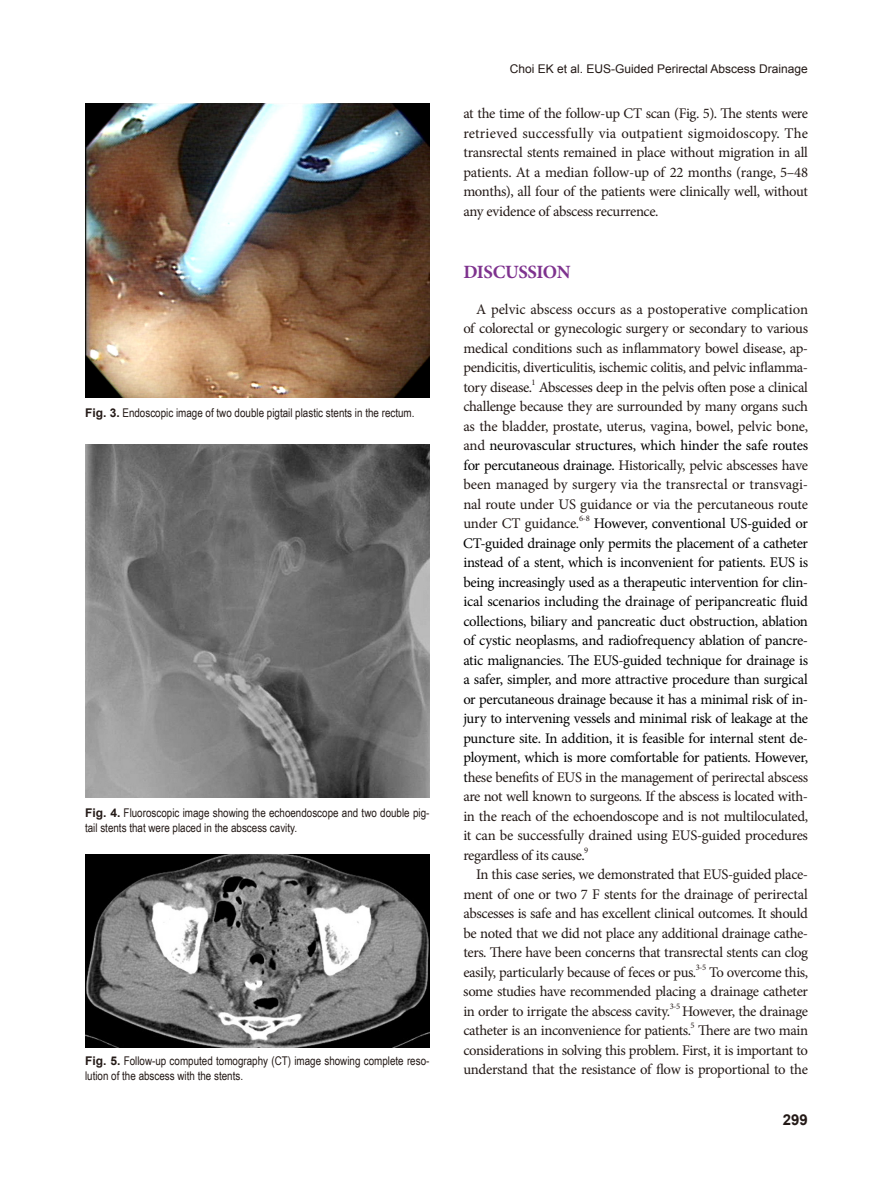
<style>
.page{position:relative;width:893px;height:1191px;background:#fff}
.page>*{position:absolute;margin:0;border:0;box-sizing:border-box;transform-origin:0 0}
.타이틀_서론{font:700 18.75px "Minion Pro";letter-spacing:-.025em;color:#7e328e}
.t1{font:700 15px "Arial";color:#231916}
.본문{font:14.7px/19.5px "Minion Pro";letter-spacing:-.025em;color:#231916;text-align:justify}
.본문-2{font:14.7px/19.5px "Minion Pro";letter-spacing:-.02em;color:#000;text-align:justify}
.그림_타이틀{font:12px/15px "Arial Narrow";color:#231916}
.t2{font:12px "Arial";color:#231916}
.본문-3{font:8.55px "Minion Pro";color:#231916}
.s1{font-family:"Arial";font-weight:700}
.s2{color:#000}
.s3{color:#231916}
</style>
<div class="page">
<img style="left:85px;top:104px;width:344px;height:294px">
<img style="left:85px;top:445px;width:344px;height:352px">
<img style="left:85px;top:854px;width:344px;height:193px">
<p class="그림_타이틀" style="left:85px;top:404px;width:331px"><span class="s1">Fig. 3.</span> Endoscopic image of two double pigtail plastic stents in the rectum.</p>
<p class="그림_타이틀" style="left:85px;top:804px;width:346px"><span class="s1">Fig. 4.</span> Fluoroscopic image showing the echoendoscope and two double pig&shy;tail stents that were placed in the abscess cavity.</p>
<p class="그림_타이틀" style="left:85px;top:1052px;width:346px"><span class="s1">Fig. 5.</span> Follow-up computed tomography (CT) image showing complete reso&shy;lution of the abscess with the stents.</p>
<p class="t2" style="left:510px;top:61px;width:300px">Choi EK et al. EUS-Guided Perirectal Abscess Drainage</p>
<p class="본문" style="left:463px;top:104px;width:346px">at the time of the follow-up CT scan (Fig. 5). The stents were retrieved successfully via outpatient sigmoidoscopy. The transrectal stents remained in place without migration in all patients. At a median follow-up of 22 months (range, 5–48 months), all four of the patients were clinically well, without any evidence of abscess recurrence.</p>
<p class="타이틀_서론" style="left:463px;top:259px;width:109px">DISCUSSION</p>
<p class="본문" style="left:463px;top:299px;width:346px;text-indent:13px">A pelvic abscess occurs as a postoperative complication of colorectal or gynecologic surgery or secondary to various medical conditions such as inflammatory bowel disease, ap&shy;pendicitis, diverticulitis, ischemic colitis, and pelvic inflamma&shy;tory disease. Abscesses deep in the pelvis often pose a clinical</p>
<p class="본문-3" style="left:531px;top:376px;width:6px">1</p>
<p class="본문" style="left:463px;top:397px;width:346px">challenge because they are surrounded by many organs such as the bladder, prostate, uterus, vagina, bowel, pelvic bone, and <span class="s2">neurovascular structures, which hinder the safe routes for percutaneous drainage.</span> Historically, pelvic abscesses have been managed by surgery via the transrectal or transvagi&shy;nal route under US guidance or via the percutaneous route under CT guidance.</p>
<p class="본문-3" style="left:579px;top:513px;width:12px">6-8</p>
<p class="본문-2" style="left:463px;top:514px;width:346px;text-indent:131px">However, conventional US-guided or CT-guided drainage only permits the placement of a catheter instead of a stent, which is inconvenient for patients. EUS is being increasingly used as a therapeutic intervention for clin&shy;ical scenarios including the drainage of peripancreatic fluid collections, biliary and pancreatic duct obstruction, ablation of cystic neoplasms, and radiofrequency ablation of pancre&shy;atic malignancies. The EUS-guided technique for drainage is a safer, simpler, and more attractive procedure than surgical or percutaneous drainage because it has a minimal risk of in&shy;jury to intervening vessels and minimal risk of leakage at the puncture site. In addition, it is feasible for internal stent de&shy;ployment, which is more comfortable for patients. However, t<span class="s3">hese benefits of EUS in the management of perirectal abscess are not well known to surgeons. If the abscess is located with&shy;in the reach of the echoendoscope and is not multiloculated, it can be successfully drained using EUS-guided procedures regardless of its cause.</span></p>
<p class="본문-3" style="left:584px;top:844px;width:6px">9</p>
<p class="본문" style="left:463px;top:865px;width:346px;text-indent:13px">In this case series, we demonstrated that EUS-guided place&shy;ment of one or two 7 F stents for the drainage of perirectal abscesses is safe and has excellent clinical outcomes. It should be noted that we did not place any additional drainage cathe&shy;ters. There have been concerns that transrectal stents can clog easily, particularly because of feces or pus.</p>
<p class="본문-3" style="left:696px;top:961px;width:12px">3-5</p>
<p class="본문" style="left:463px;top:962px;width:346px;text-indent:246px">To overcome this, some studies have recommended placing a drainage catheter in order to irrigate the abscess cavity.</p>
<p class="본문-3" style="left:670px;top:1000px;width:12px">3-5</p>
<p class="본문" style="left:463px;top:1001px;width:346px;text-indent:219px">However, the drainage catheter is an inconvenience for patients.</p>
<p class="본문-3" style="left:691px;top:1020px;width:6px">5</p>
<p class="본문" style="left:463px;top:1021px;width:346px;text-indent:235px">There are two main considerations in solving this problem. First, it is important to understand that the resistance of flow is proportional to the</p>
<p class="t1" style="left:783px;top:1109px;width:27px">299</p>
</div>
